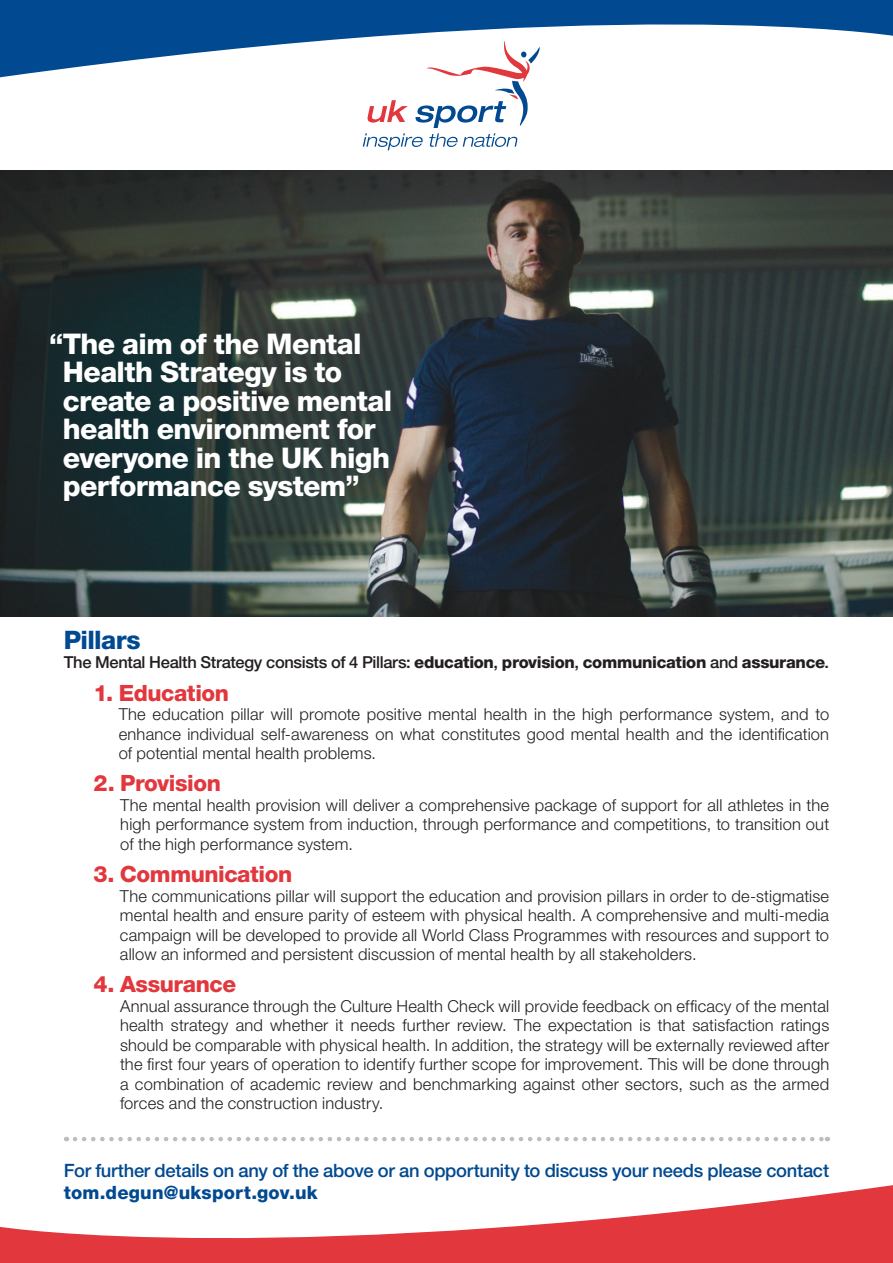
<style>
.page{position:relative;width:893px;height:1263px;background:#fff}
.page>*{position:absolute;margin:0;border:0;box-sizing:border-box;transform-origin:0 0}
.Body_Light{font:800 28.5px/28.5px "Helvetica Neue";letter-spacing:-.02em;color:#fff}
.Body_Light-2{font:800 25.5px "Helvetica Neue";letter-spacing:-.02em;color:#014990}
.Body_Light-3{font:800 22.5px "Helvetica Neue";letter-spacing:-.02em;color:#e1373d}
.Section_Intro{font:500 18.3px/22.5px "Helvetica Neue";letter-spacing:-.015em;color:#014990}
.Body_Light-4{font:300 16.5px/19.5px "Helvetica Neue";letter-spacing:.01em;color:#231f20;text-align:justify}
.Body_Light-5{font:500 16.5px "Helvetica Neue";letter-spacing:-.02em;color:#231f20}
.s1{font-weight:800}
</style>
<div class="page">
<img style="left:0;top:170px;width:893px;height:447px">
<svg style="left:0;top:1185px;width:893px;height:78px;fill:#e1373d"></svg>
<svg style="left:0;top:0;width:893px;height:77px;fill:#014990"></svg>
<svg style="left:363px;top:41px;width:177px;height:109px"></svg>
<svg style="left:75px;top:1137px;width:753px;height:4px"></svg>
<p class="Body_Light" style="left:63px;top:329px;width:331px;text-indent:-14px">“The aim of the Mental<br>Health Strategy is to create a positive mental health environment for everyone in the UK high performance system”</p>
<p class="Body_Light-2" style="left:64px;top:625px;width:79px">Pillars</p>
<p class="Body_Light-5" style="left:64px;top:653px;width:767px">The Mental Health Strategy consists of 4 Pillars: <span class="s1">education</span>, <span class="s1">provision</span>, <span class="s1">communication</span> and <span class="s1">assurance</span>.</p>
<p class="Body_Light-3" style="left:94px;top:679px;width:137px">1. Education</p>
<p class="Body_Light-4" style="left:119px;top:704px;width:712px">The education pillar will promote positive mental health in the high performance system, and to enhance individual self-awareness on what constitutes good mental health and the identification of potential mental health problems.</p>
<p class="Body_Light-3" style="left:94px;top:770px;width:129px">2. Provision</p>
<p class="Body_Light-4" style="left:120px;top:795px;width:710px">The mental health provision will deliver a comprehensive package of support for all athletes in the high performance system from induction, through performance and competitions, to transition out of the high performance system.</p>
<p class="Body_Light-3" style="left:94px;top:861px;width:200px">3. Communication</p>
<p class="Body_Light-4" style="left:120px;top:886px;width:711px">The communications pillar will support the education and provision pillars in order to de-stigmatise mental health and ensure parity of esteem with physical health. A comprehensive and multi-media campaign will be developed to provide all World Class Programmes with resources and support to allow an informed and persistent discussion of mental health by all stakeholders.</p>
<p class="Body_Light-3" style="left:94px;top:971px;width:144px">4. Assurance</p>
<p class="Body_Light-4" style="left:120px;top:996px;width:711px">Annual assurance through the Culture Health Check will provide feedback on efficacy of the mental health strategy and whether it needs further review. The expectation is that satisfaction ratings should be comparable with physical health. In addition, the strategy will be externally reviewed after the first four years of operation to identify further scope for improvement. This will be done through a combination of academic review and benchmarking against other sectors, such as the armed forces and the construction industry.</p>
<p class="Section_Intro" style="left:64px;top:1159px;width:767px">For further details on any of the above or an opportunity to discuss your needs please contact <span class="s1">tom.degun@uksport.gov.uk</span></p>
</div>
